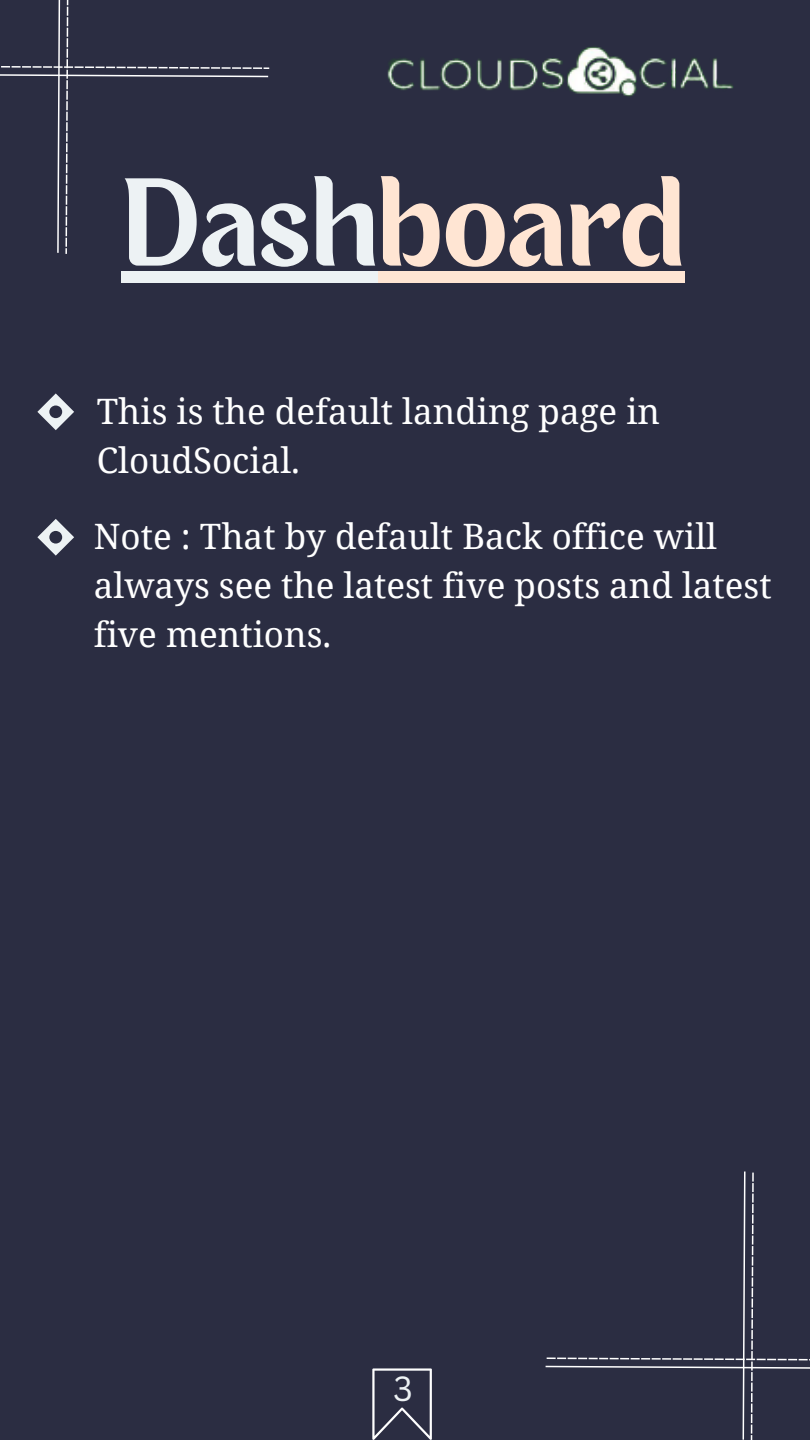
<style>
.page{position:relative;width:810px;height:1440px;background:#2b2d42}
.page>*{position:absolute;margin:0;border:0;box-sizing:border-box;transform-origin:0 0}
.t1{font:115px "Para";color:#ffe5d3}
.t2{font:35px/48.8px "Noto Serif";color:#fff}
.t3{font:34px "Canva Sans";color:#edf2f4}
.s1{color:#edf2f4}
</style>
<div class="page">
<svg style="left:0;top:0;width:270px;height:254px"></svg>
<svg style="left:545px;top:1171px;width:265px;height:269px"></svg>
<div style="left:121px;top:272px;width:257px;height:11px;background:#edf2f4"></div>
<div style="left:378px;top:272px;width:306px;height:11px;background:#ffe5d3"></div>
<svg style="left:372px;top:1368px;width:60px;height:72px"></svg>
<svg style="left:37px;top:393px;width:37px;height:37px"></svg>
<svg style="left:37px;top:519px;width:37px;height:37px"></svg>
<img style="left:387px;top:47px;width:347px;height:50px">
<p class="t1" style="left:121px;top:174px;width:564px"><span class="s1">Dash</span>board</p>
<p class="t2" style="left:97px;top:386px;width:565px">This is the default landing page in<br>CloudSocial.</p>
<p class="t2" style="left:94px;top:511px;width:679px">Note : That by default Back office will always see the latest five posts and latest five mentions.</p>
<p class="t3" style="left:393px;top:1365px;width:21px">3</p>
</div>
